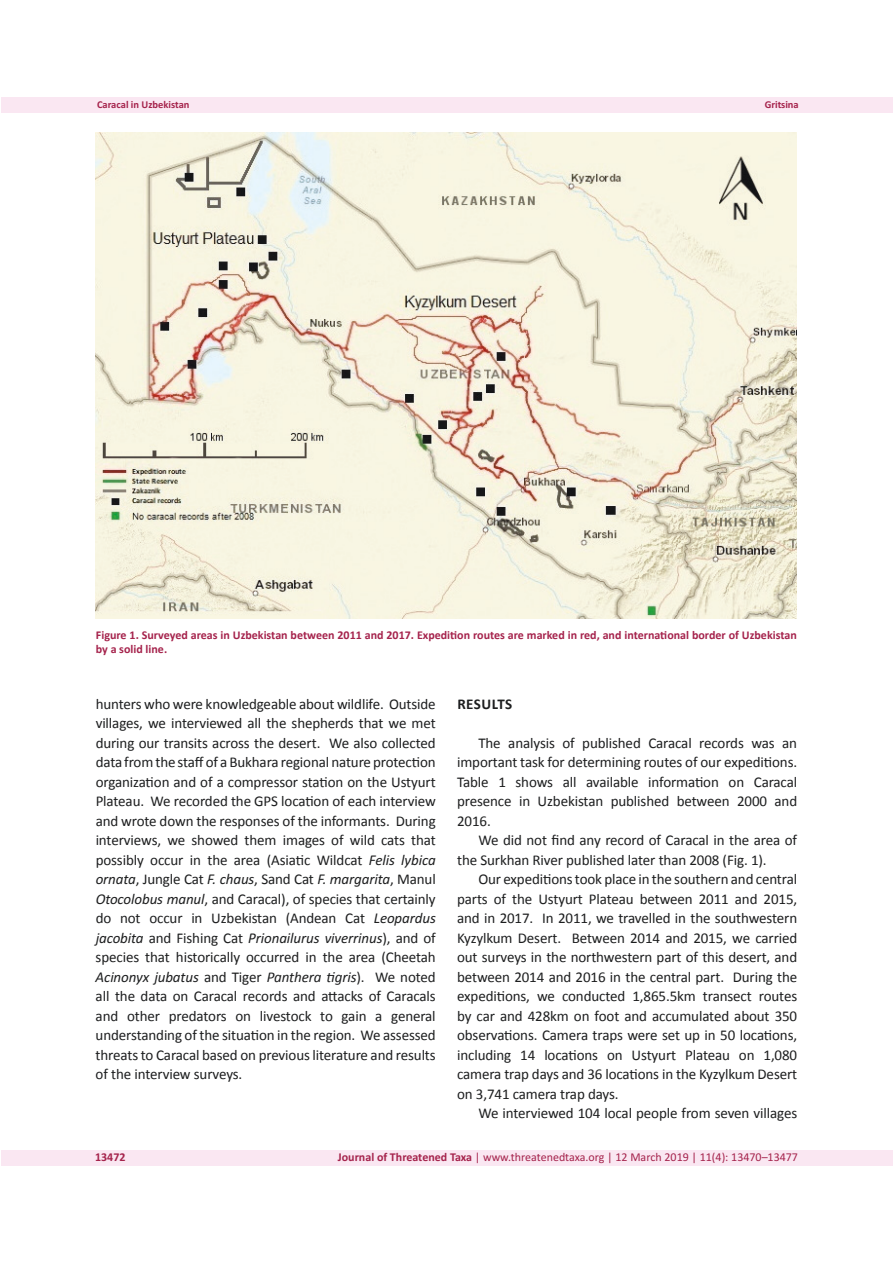
<style>
.page{position:relative;width:893px;height:1263px;background:#fff}
.page>*{position:absolute;margin:0;border:0;box-sizing:border-box;transform-origin:0 0}
.t1{font:15px/19.5px "Calibri";letter-spacing:-.01em;color:#1d1e1f;text-align:justify}
.t2{font:700 15px "Calibri";letter-spacing:.03em;color:#1d1e1f}
.t3{font:700 12px "Calibri";color:#a5234c}
.t4{font:12px "Calibri 2";color:#a5234c}
.t5{font:12px "Calibri Bold 2";color:#a5234c}
.t6{font:10.5px "Calibri Bold 2";color:#a5234c}
.s1{font-style:italic}
.s2{font-family:"Calibri Italic 2"}
.s3{font-family:"Calibri Bold 2"}
</style>
<div class="page">
<div style="left:1px;top:97px;width:891px;height:15px;background:#fae7f2"></div>
<div style="left:1px;top:1150px;width:892px;height:16px;background:#fae7f2"></div>
<img style="left:96px;top:132px;width:701px;height:487px">
<p class="t6" style="left:97px;top:98px;width:94px">Caracal in Uzbekistan</p>
<p class="t6" style="left:765px;top:98px;width:35px">Gritsina</p>
<p class="t3" style="left:96px;top:627px;width:702px">Figure 1. Surveyed areas in Uzbekistan between 2011 and 2017. Expedition routes are marked in red, and international border of Uzbekistan</p>
<p class="t5" style="left:96px;top:642px;width:73px">by a solid line.</p>
<p class="t1" style="left:96px;top:694px;width:342px">hunters who were knowledgeable about wildlife. Outside villages, we interviewed all the shepherds that we met during our transits across the desert. We also collected data from the staff of a Bukhara regional nature protection organization and of a compressor station on the Ustyurt Plateau. We recorded the GPS location of each interview and wrote down the responses of the informants. During interviews, we showed them images of wild cats that possibly occur in the area (Asiatic Wildcat <span class="s1">Felis lybica ornata</span>, Jungle Cat <span class="s1">F. chaus</span>, Sand Cat <span class="s1">F. margarita</span>, Manul <span class="s1">Otocolobus manul</span>, and Caracal), of species that certainly do not occur in Uzbekistan (Andean Cat <span class="s1">Leopardus jacobita</span> and Fishing Cat <span class="s1">Prionailurus viverrinus</span>), and of species that historically occurred in the area (Cheetah <span class="s1">Acinonyx jubatus</span> and Tiger <span class="s2">Panthera tigris</span>). We noted all the data on Caracal records and attacks of Caracals and other predators on livestock to gain a general understanding of the situation in the region. We assessed threats to Caracal based on previous literature and results of the interview surveys.</p>
<p class="t2" style="left:457px;top:694px;width:56px">RESULTS</p>
<p class="t1" style="left:457px;top:733px;width:342px;text-indent:21px">The analysis of published Caracal records was an important task for determining routes of our expeditions.<br>Table 1 shows all available information on Caracal presence in Uzbekistan published between 2000 and 2016.</p>
<p class="t1" style="left:457px;top:831px;width:342px;text-indent:21px">We did not find any record of Caracal in the area of the Surkhan River published later than 2008 (Fig. 1).</p>
<p class="t1" style="left:457px;top:870px;width:342px;text-indent:21px">Our expeditions took place in the southern and central parts of the Ustyurt Plateau between 2011 and 2015, and in 2017. In 2011, we travelled in the southwestern Kyzylkum Desert. Between 2014 and 2015, we carried out surveys in the northwestern part of this desert, and between 2014 and 2016 in the central part. During the expeditions, we conducted 1,865.5km transect routes by car and 428km on foot and accumulated about 350 observations. Camera traps were set up in 50 locations, including 14 locations on Ustyurt Plateau on 1,080 camera trap days and 36 locations in the Kyzylkum Desert on 3,741 camera trap days.</p>
<p class="t1" style="left:478px;top:1104px;width:320px">We interviewed 104 local people from seven villages</p>
<p class="t5" style="left:95px;top:1150px;width:32px">13472</p>
<p class="t4" style="left:338px;top:1150px;width:462px"><span class="s3">Journal of Threatened Taxa</span> | www.threatenedtaxa.org | 12 March 2019 | 11(4): 13470–13477</p>
</div>
